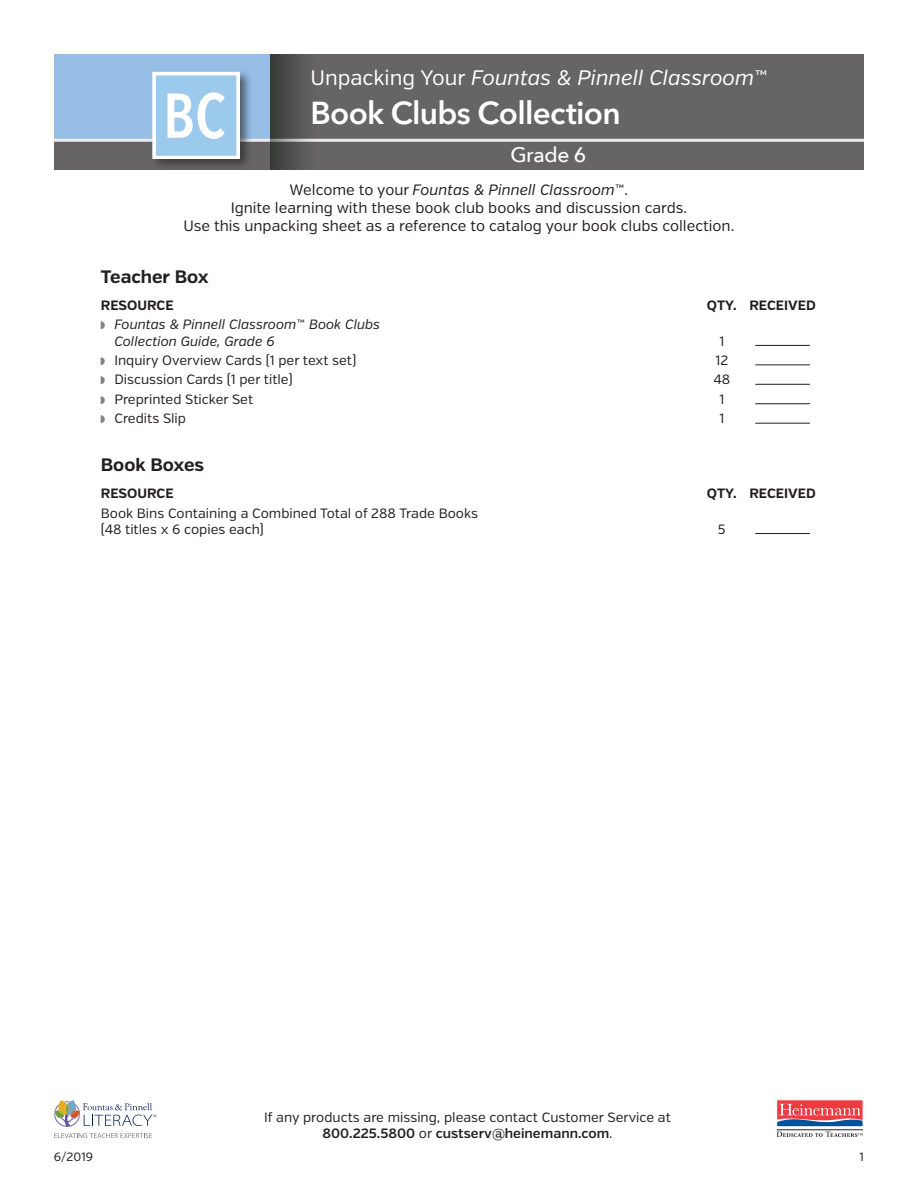
<style>
.page{position:relative;width:918px;height:1188px;background:#fff}
.page>*{position:absolute;margin:0;border:0;box-sizing:border-box;transform-origin:0 0}
.t1{font:600 31.5px "Avenir Next LT Pro";letter-spacing:-.02em;color:#fff}
.t2{font:italic 21px "Verb";color:#fff}
.t3{font:500 21px "Avenir Next LT Pro";letter-spacing:-.025em;color:#fff}
.t4{font:700 18px "Verb";color:#231f20}
.t5{font:15px/18px "Verb";color:#231f20;text-align:center}
.t6{font:13.5px/16.2px "Verb";color:#231f20}
.t7{font:italic 13.5px/16.2px "Verb";color:#231f20}
.t8{font:700 13.5px "Verb";color:#231f20}
.t9{font:12px "Verb";color:#231f20}
.s1{font-style:normal}
.s2{font-style:italic}
.s3{font-weight:600}
</style>
<div class="page">
<hr style="left:756px;top:345px;width:54px;height:1px;background:#231f20">
<hr style="left:756px;top:365px;width:54px;height:1px;background:#231f20">
<hr style="left:756px;top:384px;width:54px;height:1px;background:#231f20">
<hr style="left:756px;top:403px;width:54px;height:1px;background:#231f20">
<hr style="left:756px;top:423px;width:54px;height:1px;background:#231f20">
<hr style="left:756px;top:533px;width:54px;height:1px;background:#231f20">
<svg style="left:54px;top:1133px;width:98px;height:5px"></svg>
<svg style="left:54px;top:1100px;width:102px;height:27px"></svg>
<svg style="left:777px;top:1102px;width:86px;height:35px"></svg>
<div style="left:776px;top:1100px;width:87px;height:27px;border:1px solid #fff"></div>
<div style="left:54px;top:54px;width:810px;height:116px;background:#666465"></div>
<div style="left:54px;top:54px;width:216px;height:87px;background:#97bfe6"></div>
<hr style="left:54px;top:139px;width:810px;height:3px;background:#ececee">
<svg style="left:270px;top:54px;width:115px;height:116px"></svg>
<div style="left:150px;top:69px;width:102px;height:102px;background:#231f20;opacity:.6"></div>
<svg style="left:152px;top:72px;width:88px;height:86px"></svg>
<h2 class="t2" style="left:310px;top:65px;width:459px"><span class="s1">Unpacking Your</span> Fountas &amp; Pinnell Classroom<span class="s1">™</span></h2>
<h1 class="t1" style="left:310px;top:93px;width:312px">Book Clubs Collection</h1>
<h2 class="t3" style="left:510px;top:142px;width:77px">Grade 6</h2>
<p class="t5" style="left:183px;top:181px;width:552px">Welcome to your <span class="s2">Fountas &amp; Pinnell Classroom</span>™.<br>Ignite learning with these book club books and discussion cards.<br>Use this unpacking sheet as a reference to catalog your book clubs collection.</p>
<h3 class="t4" style="left:101px;top:266px;width:109px">Teacher Box</h3>
<p class="t8" style="left:101px;top:297px;width:74px">RESOURCE</p>
<p class="t8" style="left:707px;top:297px;width:110px">QTY. RECEIVED</p>
<p class="t7" style="left:114px;top:317px;width:267px">Fountas &amp; Pinnell Classroom<span class="s1">™</span> Book Clubs<br>Collection Guide, Grade 6</p>
<p class="t6" style="left:719px;top:333px;width:6px">1</p>
<p class="t6" style="left:114px;top:352px;width:243px">Inquiry Overview Cards (1 per text set)</p>
<p class="t6" style="left:716px;top:352px;width:14px">12</p>
<p class="t6" style="left:114px;top:372px;width:180px">Discussion Cards (1 per title)</p>
<p class="t6" style="left:713px;top:372px;width:18px">48</p>
<p class="t6" style="left:114px;top:391px;width:140px">Preprinted Sticker Set</p>
<p class="t6" style="left:719px;top:391px;width:6px">1</p>
<p class="t6" style="left:114px;top:411px;width:73px">Credits Slip</p>
<p class="t6" style="left:719px;top:411px;width:6px">1</p>
<h3 class="t4" style="left:101px;top:454px;width:105px">Book Boxes</h3>
<p class="t8" style="left:101px;top:485px;width:74px">RESOURCE</p>
<p class="t8" style="left:707px;top:485px;width:110px">QTY. RECEIVED</p>
<p class="t6" style="left:101px;top:505px;width:379px">Book Bins Containing a Combined Total of 288 Trade Books (48 titles x 6 copies each)</p>
<p class="t6" style="left:718px;top:521px;width:9px">5</p>
<p class="t6" style="left:264px;top:1109px;width:408px;text-align:center">If any products are missing, please contact Customer Service at<br><span class="s3">800.225.5800</span> or <span class="s3">custserv@heinemann.com</span>.</p>
<p class="t9" style="left:54px;top:1150px;width:41px">6/2019</p>
<p class="t9" style="left:860px;top:1150px;width:6px">1</p>
</div>
